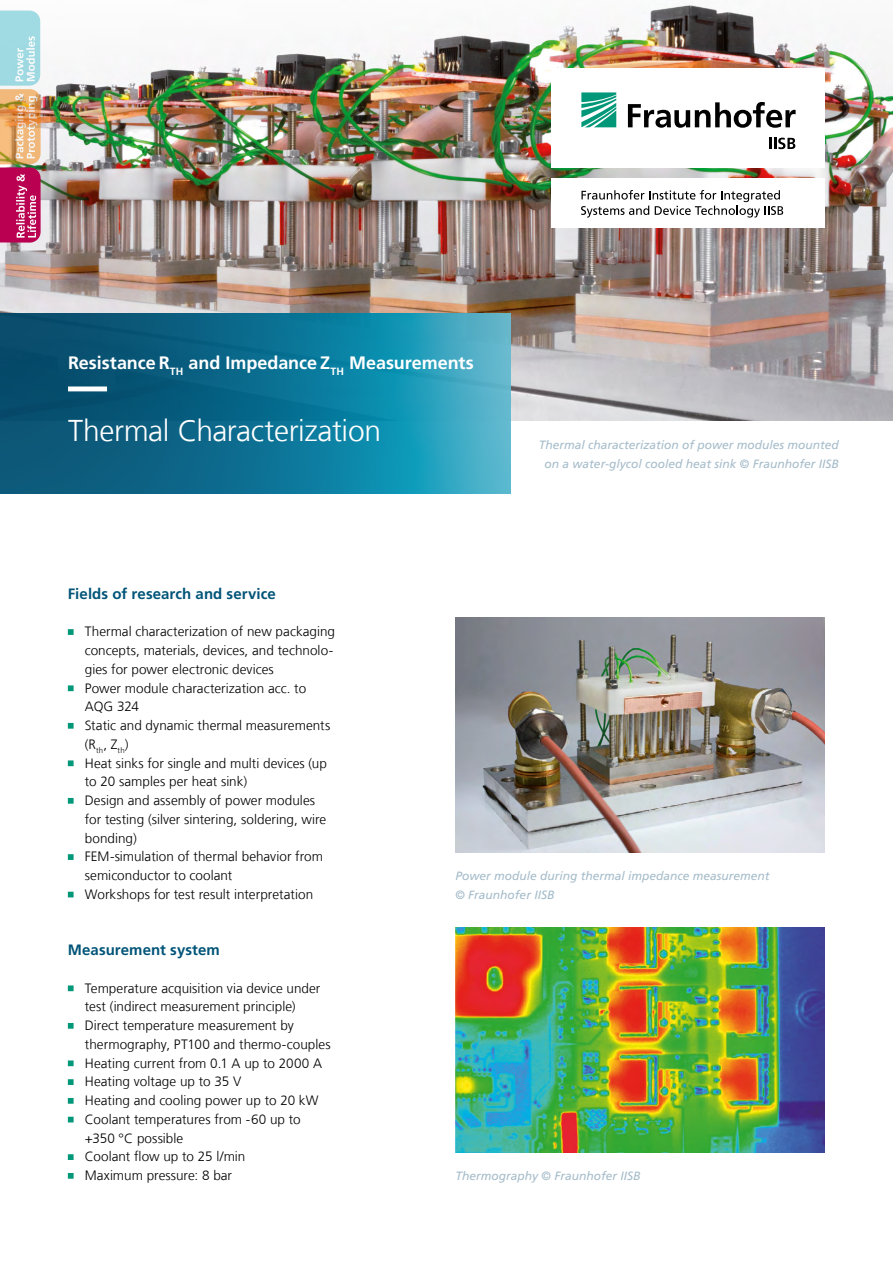
<style>
.page{position:relative;width:893px;height:1263px;background:#fff}
.page>*{position:absolute;margin:0;border:0;box-sizing:border-box;transform-origin:0 0}
.t1{font:300 30px "Frutiger LT Com";letter-spacing:-.015em;color:#fff}
.t2{font:700 18px "Frutiger LT Com";letter-spacing:-.005em;color:#fff}
.t3{font:700 15px "Frutiger LT Com";letter-spacing:.005em;color:#005478}
.t4{font:300 13.5px/18.8px "Frutiger LT Com";color:#000}
.t5{font:italic 12px/18.8px "Frutiger LT Com";color:#a5bcca;text-align:center}
</style>
<div class="page">
<img style="left:0;top:5px;width:893px;height:416px">
<img style="left:455px;top:618px;width:370px;height:234px">
<img style="left:455px;top:927px;width:370px;height:226px">
<svg style="left:0;top:313px;width:510px;height:180px;background:#147595"></svg>
<svg style="left:68px;top:629px;width:6px;height:6px"></svg>
<svg style="left:68px;top:685px;width:6px;height:6px"></svg>
<svg style="left:68px;top:723px;width:6px;height:6px"></svg>
<svg style="left:68px;top:760px;width:6px;height:6px"></svg>
<svg style="left:68px;top:798px;width:6px;height:6px"></svg>
<svg style="left:68px;top:854px;width:6px;height:6px"></svg>
<svg style="left:68px;top:892px;width:6px;height:5px"></svg>
<svg style="left:68px;top:985px;width:6px;height:6px"></svg>
<svg style="left:68px;top:1023px;width:6px;height:6px"></svg>
<svg style="left:68px;top:1060px;width:6px;height:6px"></svg>
<svg style="left:68px;top:1079px;width:6px;height:6px"></svg>
<svg style="left:68px;top:1098px;width:6px;height:6px"></svg>
<svg style="left:68px;top:1117px;width:6px;height:5px"></svg>
<svg style="left:68px;top:1154px;width:6px;height:6px"></svg>
<svg style="left:68px;top:1173px;width:6px;height:6px"></svg>
<svg style="left:68px;top:386px;width:408px;height:5px;background:#2583a0"></svg>
<div style="left:552px;top:68px;width:273px;height:99px;background:#fff"></div>
<div style="left:552px;top:178px;width:273px;height:50px;background:#fff"></div>
<svg style="left:581px;top:190px;width:202px;height:28px"></svg>
<svg style="left:581px;top:92px;width:35px;height:35px"></svg>
<svg style="left:628px;top:102px;width:168px;height:26px"></svg>
<svg style="left:769px;top:138px;width:26px;height:11px"></svg>
<img style="left:0;top:11px;width:41px;height:232px">
<h2 class="t2" style="left:68px;top:352px;width:407px">Resistance R<sub>TH</sub> and Impedance Z<sub>TH</sub> Measurements</h2>
<h1 class="t1" style="left:68px;top:413px;width:315px">Thermal Characterization</h1>
<p class="t5" style="left:539px;top:435px;width:302px">Thermal characterization of power modules mounted on a water-glycol cooled heat sink © Fraunhofer IISB</p>
<p class="t3" style="left:68px;top:585px;width:209px">Fields of research and service</p>
<p class="t4" style="left:85px;top:622px;width:252px">Thermal characterization of new packaging concepts, materials, devices, and technolo&shy;gies for power electronic devices<br>Power module characterization acc. to AQG 324<br>Static and dynamic thermal measurements (R<sub>th</sub>, Z<sub>th</sub>)<br>Heat sinks for single and multi devices (up to 20 samples per heat sink)<br>Design and assembly of power modules<br>for testing (silver sintering, soldering, wire bonding)<br>FEM-simulation of thermal behavior from semiconductor to coolant<br>Workshops for test result interpretation</p>
<p class="t3" style="left:68px;top:941px;width:153px">Measurement system</p>
<p class="t4" style="left:85px;top:979px;width:247px">Temperature acquisition via device under test (indirect measurement principle)<br>Direct temperature measurement by thermography, PT100 and thermo-couples<br>Heating current from 0.1 A up to 2000 A<br>Heating voltage up to 35 V<br>Heating and cooling power up to 20 kW<br>Coolant temperatures from -60 up to +350 °C possible<br>Coolant flow up to 25 l/min<br>Maximum pressure: 8 bar</p>
<p class="t5" style="left:455px;top:867px;width:316px;text-align:left">Power module during thermal impedance measurement © Fraunhofer IISB</p>
<p class="t5" style="left:455px;top:1167px;width:186px">Thermography © Fraunhofer IISB</p>
</div>
